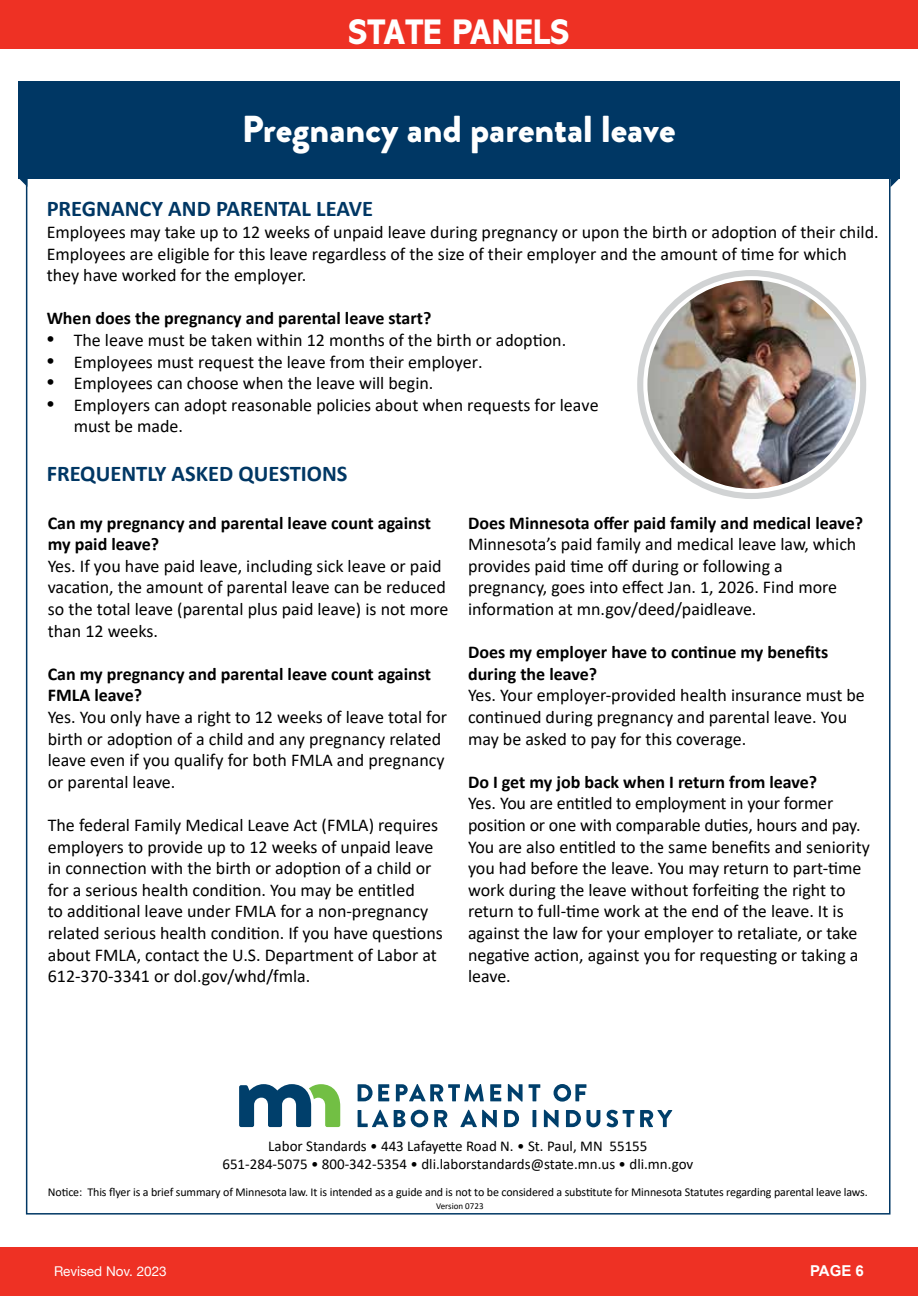
<style>
.page{position:relative;width:918px;height:1296px;background:#fff}
.page>*{position:absolute;margin:0;border:0;box-sizing:border-box;transform-origin:0 0}
.t1{font:900 37.5px "Brandon Grotesque";color:#fff}
.t2{font:800 36px "Abadi MT Pro";color:#fff;scale:.9 1}
.t3{font:700 22.5px "Calibri";color:#003764}
.t4{font:18px/21.6px "Calibri";color:#000}
.t5{font:700 18px/21.6px "Calibri";color:#000}
.t6{font:15px/18px "Calibri";color:#000;text-align:center}
.t7{font:700 15px "Arial";color:#fff}
.t8{font:13.5px "Helvetica Neue";color:#fff}
.t9{font:12px "Calibri";letter-spacing:-.01em;color:#000}
.t10{font:9px "Calibri";color:#000}
.s1{font-family:"Myriad Pro";font-size:27px}
</style>
<div class="page">
<div style="left:0;top:0;width:918px;height:49px;background:#ee3124"></div>
<div style="left:0;top:1247px;width:918px;height:49px;background:#ee3124"></div>
<div style="left:18px;top:81px;width:882px;height:97px;background:#003764"></div>
<svg style="left:18px;top:178px;width:9px;height:9px"></svg>
<svg style="left:891px;top:178px;width:9px;height:9px"></svg>
<svg style="left:239px;top:1084px;width:101px;height:43px"></svg>
<svg style="left:358px;top:1084px;width:31px;height:17px"></svg>
<svg style="left:396px;top:1084px;width:88px;height:18px"></svg>
<svg style="left:490px;top:1084px;width:11px;height:17px"></svg>
<svg style="left:508px;top:1084px;width:15px;height:18px"></svg>
<svg style="left:529px;top:1084px;width:11px;height:17px"></svg>
<svg style="left:554px;top:1084px;width:32px;height:18px"></svg>
<svg style="left:358px;top:1110px;width:70px;height:17px"></svg>
<svg style="left:434px;top:1110px;width:13px;height:17px"></svg>
<svg style="left:460px;top:1110px;width:37px;height:17px"></svg>
<svg style="left:504px;top:1110px;width:15px;height:17px"></svg>
<hr style="left:533px;top:1110px;width:3px;height:17px;background:#003f6b">
<svg style="left:544px;top:1110px;width:15px;height:17px"></svg>
<svg style="left:566px;top:1110px;width:15px;height:17px"></svg>
<svg style="left:587px;top:1110px;width:13px;height:17px"></svg>
<svg style="left:606px;top:1110px;width:28px;height:17px"></svg>
<svg style="left:640px;top:1110px;width:32px;height:17px"></svg>
<svg style="left:637px;top:270px;width:229px;height:229px;fill:#d1d3d4"></svg>
<img style="left:645px;top:278px;width:213px;height:213px;border-radius:106px">
<h2 class="t2" style="left:349px;top:12px;width:247px">STATE PANELS</h2>
<h1 class="t1" style="left:242px;top:102px;width:435px">Pregnancy and parental leave</h1>
<p class="t3" style="left:47px;top:193px;width:328px">PREGNANCY AND PARENTAL LEAVE</p>
<p class="t4" style="left:47px;top:221px;width:833px">Employees may take up to 12 weeks of unpaid leave during pregnancy or upon the birth or adoption of their child.<br>Employees are eligible for this leave regardless of the size of their employer and the amount of time for which they have worked for the employer.</p>
<p class="t5" style="left:47px;top:307px;width:386px">When does the pregnancy and parental leave start?</p>
<p class="t4" style="left:47px;top:329px;width:521px"><span class="s1">•</span> The leave must be taken within 12 months of the birth or adoption.</p>
<p class="t4" style="left:47px;top:350px;width:437px"><span class="s1">•</span> Employees must request the leave from their employer.</p>
<p class="t4" style="left:47px;top:372px;width:388px"><span class="s1">•</span> Employees can choose when the leave will begin.</p>
<p class="t4" style="left:74px;top:394px;width:526px;text-indent:-27px"><span class="s1">•</span> Employers can adopt reasonable policies about when requests for leave must be made.</p>
<p class="t3" style="left:47px;top:458px;width:302px">FREQUENTLY ASKED QUESTIONS</p>
<p class="t5" style="left:48px;top:512px;width:385px">Can my pregnancy and parental leave count against my paid leave?</p>
<p class="t4" style="left:48px;top:555px;width:402px">Yes. If you have paid leave, including sick leave or paid vacation, the amount of parental leave can be reduced so the total leave (parental plus paid leave) is not more than 12 weeks.</p>
<p class="t5" style="left:48px;top:663px;width:385px">Can my pregnancy and parental leave count against<br>FMLA leave?</p>
<p class="t4" style="left:48px;top:706px;width:401px">Yes. You only have a right to 12 weeks of leave total for birth or adoption of a child and any pregnancy related leave even if you qualify for both FMLA and pregnancy or parental leave.</p>
<p class="t4" style="left:48px;top:814px;width:397px">The federal Family Medical Leave Act (FMLA) requires employers to provide up to 12 weeks of unpaid leave in connection with the birth or adoption of a child or for a serious health condition. You may be entitled<br>to additional leave under FMLA for a non-pregnancy related serious health condition. If you have questions about FMLA, contact the U.S. Department of Labor at 612-370-3341 or dol.gov/whd/fmla.</p>
<p class="t5" style="left:468px;top:512px;width:397px">Does Minnesota offer paid family and medical leave?</p>
<p class="t4" style="left:468px;top:533px;width:390px">Minnesota’s paid family and medical leave law, which provides paid time off during or following a pregnancy, goes into effect Jan. 1, 2026. Find more information at mn.gov/deed/paidleave.</p>
<p class="t5" style="left:468px;top:641px;width:362px">Does my employer have to continue my benefits during the leave?</p>
<p class="t4" style="left:468px;top:684px;width:398px">Yes. Your employer-provided health insurance must be continued during pregnancy and parental leave. You may be asked to pay for this coverage.</p>
<p class="t5" style="left:468px;top:771px;width:351px">Do I get my job back when I return from leave?</p>
<p class="t4" style="left:468px;top:792px;width:403px">Yes. You are entitled to employment in your former position or one with comparable duties, hours and pay.<br>You are also entitled to the same benefits and seniority you had before the leave. You may return to part-time work during the leave without forfeiting the right to return to full-time work at the end of the leave. It is against the law for your employer to retaliate, or take negative action, against you for requesting or taking a leave.</p>
<p class="t6" style="left:222px;top:1137px;width:473px">Labor Standards • 443 Lafayette Road N. • St. Paul, MN 55155<br>651-284-5075 • 800-342-5354 • dli.laborstandards@state.mn.us • dli.mn.gov</p>
<p class="t9" style="left:48px;top:1184px;width:821px">Notice: This flyer is a brief summary of Minnesota law. It is intended as a guide and is not to be considered a substitute for Minnesota Statutes regarding parental leave laws.</p>
<p class="t10" style="left:436px;top:1200px;width:49px">Version 0723</p>
<p class="t8" style="left:54px;top:1262px;width:114px">Revised Nov. 2023</p>
<p class="t7" style="left:810px;top:1261px;width:55px">PAGE 6</p>
</div>
